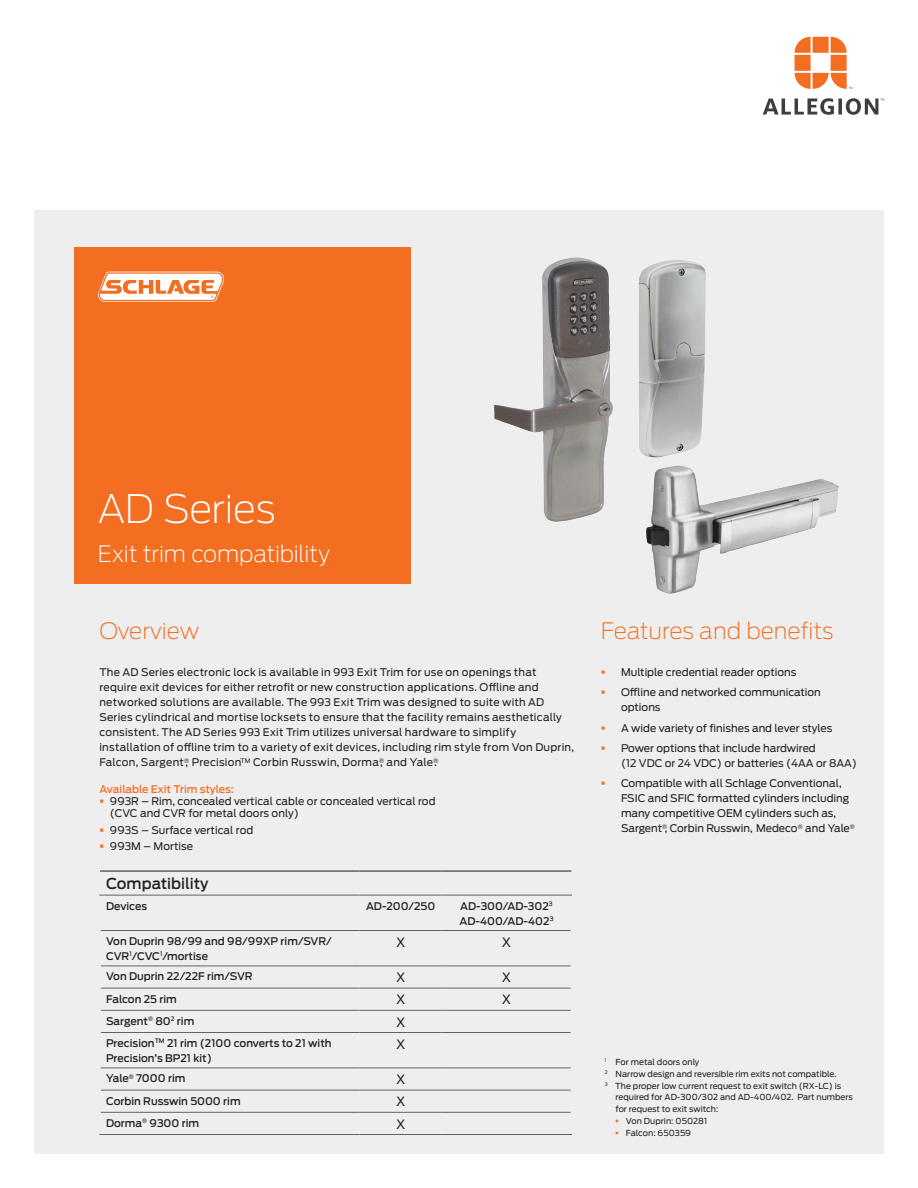
<style>
.page{position:relative;width:918px;height:1188px;background:#fff}
.page>*{position:absolute;margin:0;border:0;box-sizing:border-box;transform-origin:0 0}
.Headline_26_31pt{font:200 39px "Antenna";letter-spacing:-.015em;color:#fff}
.Section_subhead_15_1{font:200 22.5px "Antenna";color:#f36e21}
.Subheadline_15_17pt{font:200 22.5px "Antenna";letter-spacing:-.01em;color:#fff}
.Chart_Subhead_10_12{font:500 15px "Antenna";color:#231f20}
.Body_text_8_5_12pt{font:12.75px "Antenna";color:#231f20}
.Body_text_8_5_12pt-2{font:10.5px/15px "Antenna";letter-spacing:.01em;color:#231f20}
.Chart_Subhead_7_10pt{font:500 10.5px/15px "Antenna";color:#231f20}
.Chart_Subhead_7_10pt-2{font:500 10.5px "Antenna";letter-spacing:-.005em;color:#f36e21}
.Note_with___5_5_7_5p{font:8.25px/11.2px "Antenna";color:#231f20}
.s1{color:#f36e21}
</style>
<div class="page">
<svg style="left:795px;top:37px;width:57px;height:52px"></svg>
<svg style="left:763px;top:98px;width:121px;height:17px"></svg>
<div style="left:34px;top:210px;width:850px;height:944px;background:#eeeeef"></div>
<div style="left:74px;top:247px;width:337px;height:336px;background:#f36e21"></div>
<svg style="left:98px;top:272px;width:126px;height:30px"></svg>
<hr style="left:100px;top:870px;width:260px;height:2px;background:#636366">
<hr style="left:360px;top:870px;width:82px;height:2px;background:#636366">
<hr style="left:442px;top:870px;width:129px;height:2px;background:#636366">
<hr style="left:99px;top:895px;width:261px;height:1px;background:#636366">
<hr style="left:360px;top:895px;width:82px;height:1px;background:#636366">
<hr style="left:442px;top:895px;width:130px;height:1px;background:#636366">
<hr style="left:101px;top:930px;width:259px;height:1px;background:#636366">
<hr style="left:360px;top:930px;width:82px;height:1px;background:#636366">
<hr style="left:442px;top:930px;width:129px;height:1px;background:#636366">
<hr style="left:101px;top:966px;width:259px;height:1px;background:#636366">
<hr style="left:360px;top:966px;width:82px;height:1px;background:#636366">
<hr style="left:442px;top:966px;width:129px;height:1px;background:#636366">
<hr style="left:101px;top:988px;width:259px;height:1px;background:#636366">
<hr style="left:360px;top:988px;width:82px;height:1px;background:#636366">
<hr style="left:442px;top:988px;width:129px;height:1px;background:#636366">
<hr style="left:101px;top:1010px;width:259px;height:1px;background:#636366">
<hr style="left:360px;top:1010px;width:82px;height:1px;background:#636366">
<hr style="left:442px;top:1010px;width:129px;height:1px;background:#636366">
<hr style="left:101px;top:1032px;width:259px;height:1px;background:#636366">
<hr style="left:360px;top:1032px;width:82px;height:1px;background:#636366">
<hr style="left:442px;top:1032px;width:129px;height:1px;background:#636366">
<hr style="left:101px;top:1068px;width:259px;height:1px;background:#636366">
<hr style="left:360px;top:1068px;width:82px;height:1px;background:#636366">
<hr style="left:442px;top:1068px;width:129px;height:1px;background:#636366">
<hr style="left:101px;top:1090px;width:259px;height:1px;background:#636366">
<hr style="left:360px;top:1090px;width:82px;height:1px;background:#636366">
<hr style="left:442px;top:1090px;width:129px;height:1px;background:#636366">
<hr style="left:101px;top:1112px;width:259px;height:1px;background:#636366">
<hr style="left:360px;top:1112px;width:82px;height:1px;background:#636366">
<hr style="left:442px;top:1112px;width:129px;height:1px;background:#636366">
<hr style="left:99px;top:1134px;width:261px;height:1px;background:#636366">
<hr style="left:360px;top:1134px;width:82px;height:1px;background:#636366">
<hr style="left:442px;top:1134px;width:130px;height:1px;background:#636366">
<img style="left:494px;top:257px;width:213px;height:265px">
<p class="Headline_26_31pt" style="left:98px;top:486px;width:179px">AD Series</p>
<p class="Subheadline_15_17pt" style="left:98px;top:541px;width:234px">Exit trim compatibility</p>
<p class="Section_subhead_15_1" style="left:99px;top:618px;width:101px">Overview</p>
<p class="Body_text_8_5_12pt-2" style="left:99px;top:665px;width:476px">The AD Series electronic lock is available in 993 Exit Trim for use on openings that require exit devices for either retrofit or new construction applications. Offline and networked solutions are available. The 993 Exit Trim was designed to suite with AD Series cylindrical and mortise locksets to ensure that the facility remains aesthetically consistent. The AD Series 993 Exit Trim utilizes universal hardware to simplify installation of offline trim to a variety of exit devices, including rim style from Von Duprin, Falcon, Sargent<sup>®</sup>, Precision<sup>TM</sup> Corbin Russwin, Dorma<sup>®</sup>, and Yale<sup>®</sup>.</p>
<p class="Chart_Subhead_7_10pt-2" style="left:99px;top:783px;width:136px">Available Exit Trim styles:</p>
<p class="Body_text_8_5_12pt-2" style="left:110px;top:796px;width:327px;line-height:12px;text-indent:-11px"><span class="s1">▪</span> 993R – Rim, concealed vertical cable or concealed vertical rod (CVC and CVR for metal doors only)</p>
<p class="Body_text_8_5_12pt-2" style="left:99px;top:823px;width:156px"><span class="s1">▪</span> 993S – Surface vertical rod</p>
<p class="Body_text_8_5_12pt-2" style="left:99px;top:839px;width:95px"><span class="s1">▪</span> 993M – Mortise</p>
<p class="Chart_Subhead_10_12" style="left:106px;top:875px;width:104px">Compatibility</p>
<p class="Chart_Subhead_7_10pt" style="left:106px;top:898px;width:43px">Devices</p>
<p class="Chart_Subhead_7_10pt" style="left:366px;top:898px;width:71px">AD-200/250</p>
<p class="Chart_Subhead_7_10pt" style="left:459px;top:898px;width:96px">AD-300/AD-302<sup>3<br></sup>AD-400/AD-402<sup>3</sup></p>
<p class="Chart_Subhead_7_10pt" style="left:106px;top:934px;width:227px">Von Duprin 98/99 and 98/99XP rim/SVR/<br>CVR<sup>1</sup>/CVC<sup>1</sup>/mortise</p>
<p class="Body_text_8_5_12pt" style="left:396px;top:935px;width:11px">X</p>
<p class="Body_text_8_5_12pt" style="left:502px;top:935px;width:11px">X</p>
<p class="Chart_Subhead_7_10pt" style="left:106px;top:969px;width:148px">Von Duprin 22/22F rim/SVR</p>
<p class="Body_text_8_5_12pt" style="left:396px;top:970px;width:11px">X</p>
<p class="Body_text_8_5_12pt" style="left:502px;top:970px;width:11px">X</p>
<p class="Chart_Subhead_7_10pt" style="left:106px;top:991px;width:72px">Falcon 25 rim</p>
<p class="Body_text_8_5_12pt" style="left:396px;top:992px;width:11px">X</p>
<p class="Body_text_8_5_12pt" style="left:502px;top:992px;width:11px">X</p>
<p class="Chart_Subhead_7_10pt" style="left:106px;top:1013px;width:90px">Sargent<sup>®</sup> 80<sup>2</sup> rim</p>
<p class="Body_text_8_5_12pt" style="left:396px;top:1014px;width:11px">X</p>
<p class="Chart_Subhead_7_10pt" style="left:106px;top:1036px;width:227px">Precision<sup>TM</sup> 21 rim (2100 converts to 21 with<br>Precision’s BP21 kit)</p>
<p class="Body_text_8_5_12pt" style="left:396px;top:1037px;width:11px">X</p>
<p class="Chart_Subhead_7_10pt" style="left:106px;top:1071px;width:81px">Yale<sup>®</sup> 7000 rim</p>
<p class="Body_text_8_5_12pt" style="left:396px;top:1072px;width:11px">X</p>
<p class="Chart_Subhead_7_10pt" style="left:106px;top:1093px;width:136px">Corbin Russwin 5000 rim</p>
<p class="Body_text_8_5_12pt" style="left:396px;top:1094px;width:11px">X</p>
<p class="Chart_Subhead_7_10pt" style="left:106px;top:1115px;width:95px">Dorma<sup>®</sup> 9300 rim</p>
<p class="Body_text_8_5_12pt" style="left:396px;top:1116px;width:11px">X</p>
<p class="Section_subhead_15_1" style="left:601px;top:618px;width:234px">Features and benefits</p>
<p class="Body_text_8_5_12pt-2" style="left:601px;top:664px;width:197px"><span class="s1">▪</span> Multiple credential reader options</p>
<p class="Body_text_8_5_12pt-2" style="left:621px;top:685px;width:201px;text-indent:-20px"><span class="s1">▪</span> Offline and networked communication options</p>
<p class="Body_text_8_5_12pt-2" style="left:601px;top:720px;width:233px"><span class="s1">▪</span> A wide variety of finishes and lever styles</p>
<p class="Body_text_8_5_12pt-2" style="left:621px;top:741px;width:238px;text-indent:-20px"><span class="s1">▪</span> Power options that include hardwired<br>(12 VDC or 24 VDC) or batteries (4AA or 8AA)</p>
<p class="Body_text_8_5_12pt-2" style="left:621px;top:776px;width:236px;text-indent:-20px"><span class="s1">▪</span> Compatible with all Schlage Conventional, FSIC and SFIC formatted cylinders including many competitive OEM cylinders such as, Sargent<sup>®</sup>, Corbin Russwin, Medeco<sup>®</sup> and Yale<sup>®</sup></p>
<p class="Note_with___5_5_7_5p" style="left:605px;top:1056px;width:96px"><sup>1</sup> For metal doors only</p>
<p class="Note_with___5_5_7_5p" style="left:605px;top:1068px;width:233px"><sup>2</sup> Narrow design and reversible rim exits not compatible.</p>
<p class="Note_with___5_5_7_5p" style="left:616px;top:1081px;width:239px;text-indent:-11px"><sup>3</sup> The proper low current request to exit switch (RX-LC) is required for AD-300/302 and AD-400/402. Part numbers for request to exit switch:</p>
<p class="Note_with___5_5_7_5p" style="left:615px;top:1115px;width:94px"><span class="s1">▪</span> Von Duprin: 050281</p>
<p class="Note_with___5_5_7_5p" style="left:615px;top:1127px;width:77px"><span class="s1">▪</span> Falcon: 650359</p>
</div>
